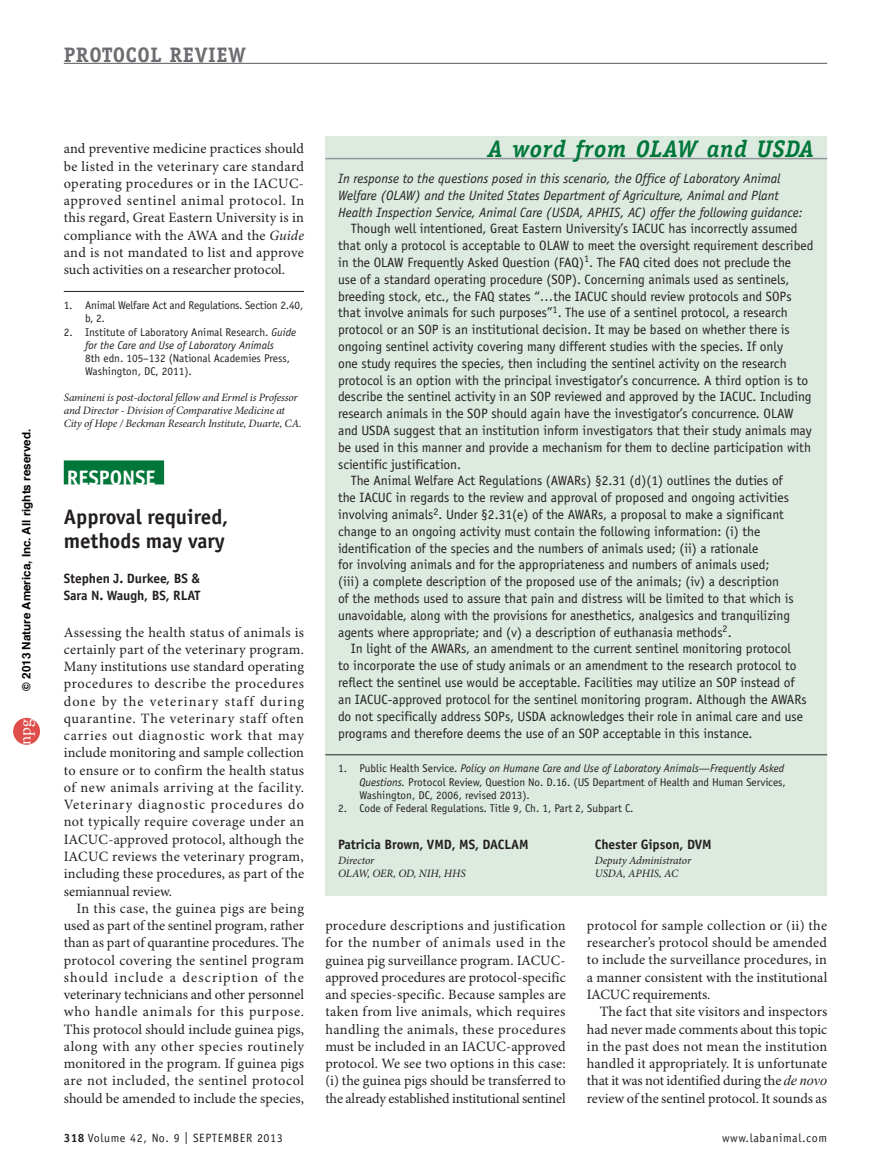
<style>
.page{position:relative;width:891px;height:1175px;background:#fff}
.page>*{position:absolute;margin:0;border:0;box-sizing:border-box;transform-origin:0 0}
.t1{font:italic 700 24px "Officina Serif Std";letter-spacing:.025em;color:#007739}
.t2{font:700 21px/24px "Officina Sans Std";color:#231f20}
.t3{font:700 21px "Officina Serif Std";letter-spacing:.025em;color:#6c6d70}
.t4{font:700 21px "Officina Sans Std";color:#fff}
.t5{font:17.4px "Adobe Garamond Pro";color:#fff}
.t6{font:14.25px/17.2px "Minion Pro";color:#231f20;text-align:justify}
.t7{font:13.5px "Officina Sans Std";color:#231f20}
.t8{font:italic 13.5px/16.8px "Officina Sans Std";color:#231f20}
.t9{font:700 13.5px/17.2px "Officina Sans Std";letter-spacing:-.005em;color:#231f20}
.t10{font:12px "Officina Sans Std";letter-spacing:.05em;color:#231f20}
.t11{font:700 11.7px "Helvetica";color:#000}
.t12{font:11.25px/13.2px "Officina Sans Std";color:#231f20}
.t13{font:italic 11.25px/13.2px "Minion Pro";letter-spacing:-.015em;color:#231f20}
.t14{font:italic 11.25px/13.2px "Officina Sans Std";color:#231f20;text-align:center}
.s1{font-style:italic}
.s2{font-style:normal}
.s3{font-family:"Times New Roman";font-style:italic}
.s4{font-weight:700}
</style>
<div class="page">
<hr style="left:64px;top:291px;width:240px;height:1px;background:#231f20">
<div style="left:64px;top:460px;width:100px;height:24px;background:#007739"></div>
<div style="left:325px;top:136px;width:502px;height:759px;background:#dceae0"></div>
<hr style="left:325px;top:158px;width:502px;height:1px;background:#939598">
<hr style="left:325px;top:754px;width:502px;height:1px;background:#231f20">
<hr style="left:64px;top:63px;width:763px;height:1px;background:#57585a">
<div style="left:13px;top:718px;width:27px;height:26px;background:#df4e4a;border-radius:50%"></div>
<h2 class="t3" style="left:64px;top:41px;width:184px">PROTOCOL REVIEW</h2>
<p class="t11" style="left:17px;top:690px;width:263px;rotate:-90deg">© 2013 Nature America, Inc. All rights reserved.</p>
<p class="t5" style="left:14px;top:744px;width:28px;rotate:-90deg">npg</p>
<p class="t6" style="left:64px;top:141px;width:242px">and preventive medicine practices should be listed in the veterinary care standard operating procedures or in the IACUC&shy;approved sentinel animal protocol. In this regard, Great Eastern University is in compliance with the AWA and the <span class="s1">Guide </span>and is not mandated to list and approve such activities on a researcher protocol.</p>
<p class="t12" style="left:85px;top:299px;width:220px;text-indent:-21px">1. Animal Welfare Act and Regulations. Section 2.40, b, 2.</p>
<p class="t14" style="left:64px;top:325px;width:234px"><span class="s2">2. Institute of Laboratory Animal Research.</span> Guide for the Care and Use of Laboratory Animals</p>
<p class="t12" style="left:85px;top:351px;width:207px">8th edn. 105–132 (National Academies Press,<br>Washington, DC, 2011).</p>
<p class="t13" style="left:64px;top:391px;width:239px">Samineni is post-doctoral fellow and Ermel is Professor and Director - Division of Comparative Medicine at<br>City of Hope / Beckman Research Institute, Duarte, CA.</p>
<h2 class="t4" style="left:67px;top:464px;width:90px">Response</h2>
<h2 class="t2" style="left:64px;top:505px;width:166px">Approval required, methods may vary</h2>
<p class="t9" style="left:64px;top:569px;width:138px">Stephen J. Durkee, BS &amp;<br>Sara N . Waugh, BS, RLAT</p>
<p class="t6" style="left:64px;top:624px;width:242px">Assessing the health status of animals is certainly part of the veterinary program.<br>Many institutions use standard operating procedures to describe the procedures done by the veterinary staff during quarantine. The veterinary staff often carries out diagnostic work that may include monitoring and sample collection to ensure or to confirm the health status of new animals arriving at the facility.<br>Veterinary diagnostic procedures do not typically require coverage under an IACUC-approved protocol, although the IACUC reviews the veterinary program, including these procedures, as part of the semiannual review.</p>
<p class="t6" style="left:64px;top:900px;width:242px;text-indent:13px">In this case, the guinea pigs are being used as part of the sentinel program, rather than as part of quarantine procedures. The protocol covering the sentinel program should include a description of the veterinary technicians and other personnel who handle animals for this purpose.<br>This protocol should include guinea pigs, along with any other species routinely monitored in the program. If guinea pigs are not included, the sentinel protocol should be amended to include the species,</p>
<h1 class="t1" style="left:488px;top:135px;width:328px">A word from OLAW and USDA</h1>
<p class="t8" style="left:338px;top:170px;width:466px">In response to the questions posed in this scenario, the Office of Laboratory Animal<br>Welfare (OLAW) and the United States Department of Agriculture, Animal and Plant<br>Health Inspection Service, Animal Care (USDA, APHIS, AC) offer the following guidance:</p>
<p class="t7" style="left:351px;top:221px;width:448px">Though well intentioned, Great Eastern University’s IACUC has incorrectly assumed</p>
<p class="t7" style="left:338px;top:238px;width:477px">that only a protocol is acceptable to OLAW to meet the oversight requirement described</p>
<p class="t7" style="left:338px;top:254px;width:454px">in the OLAW Frequently Asked Question (FAQ)<sup>1</sup>. The FAQ cited does not preclude the</p>
<p class="t7" style="left:338px;top:271px;width:453px">use of a standard operating procedure (SOP). Concerning animals used as sentinels,</p>
<p class="t7" style="left:338px;top:288px;width:455px">breeding stock, etc., the FAQ states “…the IACUC should review protocols and SOPs</p>
<p class="t7" style="left:338px;top:305px;width:451px">that involve animals for such purposes”<sup>1</sup>. The use of a sentinel protocol, a research</p>
<p class="t7" style="left:338px;top:322px;width:453px">protocol or an SOP is an institutional decision. It may be based on whether there is</p>
<p class="t7" style="left:338px;top:338px;width:446px">ongoing sentinel activity covering many different studies with the species. If only</p>
<p class="t7" style="left:338px;top:355px;width:450px">one study requires the species, then including the sentinel activity on the research</p>
<p class="t7" style="left:338px;top:372px;width:472px">protocol is an option with the principal investigator’s concurrence. A third option is to</p>
<p class="t7" style="left:338px;top:389px;width:475px">describe the sentinel activity in an SOP reviewed and approved by the IACUC. Including</p>
<p class="t7" style="left:338px;top:406px;width:457px">research animals in the SOP should again have the investigator’s concurrence. OLAW</p>
<p class="t7" style="left:338px;top:422px;width:475px">and USDA suggest that an institution inform investigators that their study animals may</p>
<p class="t7" style="left:338px;top:439px;width:474px">be used in this manner and provide a mechanism for them to decline participation with</p>
<p class="t7" style="left:338px;top:456px;width:125px">scientific justification.</p>
<p class="t7" style="left:351px;top:473px;width:433px">The Animal Welfare Act Regulations (AWARs) §2.31 (d)(1) outlines the duties of</p>
<p class="t7" style="left:338px;top:489px;width:452px">the IACUC in regards to the review and approval of proposed and ongoing activities</p>
<p class="t7" style="left:338px;top:506px;width:447px">involving animals<sup>2</sup>. Under §2.31(e) of the AWARs, a proposal to make a significant</p>
<p class="t7" style="left:338px;top:523px;width:424px">change to an ongoing activity must contain the following information: (i) the</p>
<p class="t7" style="left:338px;top:540px;width:422px">identification of the species and the numbers of animals used; (ii) a rationale</p>
<p class="t7" style="left:338px;top:557px;width:433px">for involving animals and for the appropriateness and numbers of animals used;</p>
<p class="t7" style="left:338px;top:574px;width:443px">(iii) a complete description of the proposed use of the animals; (iv) a description</p>
<p class="t7" style="left:338px;top:590px;width:457px">of the methods used to assure that pain and distress will be limited to that which is</p>
<p class="t7" style="left:338px;top:607px;width:454px">unavoidable, along with the provisions for anesthetics, analgesics and tranquilizing</p>
<p class="t7" style="left:338px;top:624px;width:395px">agents where appropriate; and (v) a description of euthanasia methods<sup>2</sup>.</p>
<p class="t7" style="left:351px;top:641px;width:442px">In light of the AWARs, an amendment to the current sentinel monitoring protocol</p>
<p class="t7" style="left:338px;top:658px;width:460px">to incorporate the use of study animals or an amendment to the research protocol to</p>
<p class="t7" style="left:338px;top:674px;width:458px">reflect the sentinel use would be acceptable. Facilities may utilize an SOP instead of</p>
<p class="t7" style="left:338px;top:691px;width:470px">an IACUC-approved protocol for the sentinel monitoring program. Although the AWARs</p>
<p class="t7" style="left:338px;top:708px;width:466px">do not specifically address SOPs, USDA acknowledges their role in animal care and use</p>
<p class="t7" style="left:338px;top:725px;width:416px">programs and therefore deems the use of an SOP acceptable in this instance.</p>
<p class="t12" style="left:359px;top:762px;width:428px;text-indent:-21px">1. Public Health Service. <span class="s1">Policy on Humane Care and Use of Laboratory Animals—Frequently Asked<br>Questions.</span> Protocol Review, Question No. D.16. (US Department of Health and Human Services,<br>Washington, DC, 2006, revised 2013).</p>
<p class="t12" style="left:338px;top:801px;width:297px">2. Code of Federal Regulations. Title 9, Ch. 1, Part 2, Subpart C.</p>
<p class="t9" style="left:595px;top:835px;width:118px">Chester Gipson, DVM</p>
<p class="t13" style="left:595px;top:854px;width:98px">Deputy Administrator<br>USDA, APHIS, AC</p>
<p class="t9" style="left:338px;top:835px;width:192px">Patricia Brown, VMD, MS, DACLAM</p>
<p class="t13" style="left:338px;top:854px;width:129px">Director<br>OLAW, OER, OD, NIH, HHS</p>
<p class="t6" style="left:325px;top:917px;width:242px">procedure descriptions and justification for the number of animals used in the guinea pig surveillance program. IACUC&shy;approved procedures are protocol-specific and species-specific. Because samples are taken from live animals, which requires handling the animals, these procedures must be included in an IACUC-approved protocol. We see two options in this case: (i) the guinea pigs should be transferred to the already established institutional sentinel</p>
<p class="t6" style="left:587px;top:917px;width:242px">protocol for sample collection or (ii) the researcher’s protocol should be amended to include the surveillance procedures, in a manner consistent with the institutional IACUC requirements.</p>
<p class="t6" style="left:587px;top:1003px;width:242px;text-indent:13px">The fact that site visitors and inspectors had never made comments about this topic in the past does not mean the institution handled it appropriately. It is unfortunate that it was not identified during the <span class="s3">de novo </span>review of the sentinel protocol. It sounds as</p>
<p class="t10" style="left:64px;top:1131px;width:221px"><span class="s4">318</span> Volume 42, No. 9 | SEPTEMBER 2013</p>
<p class="t10" style="left:722px;top:1131px;width:107px">www.labanimal.com</p>
</div>
